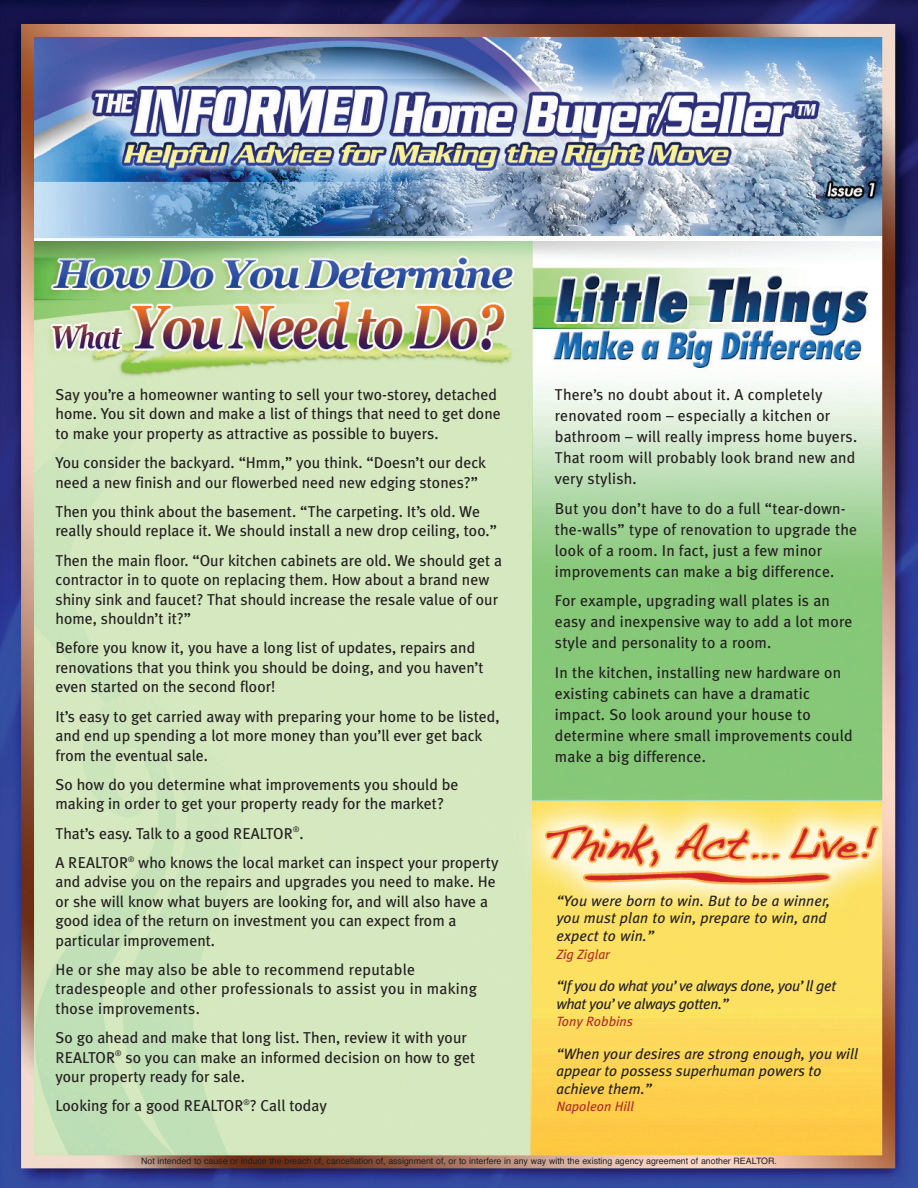
<style>
.page{position:relative;width:918px;height:1188px;background:#fff}
.page>*{position:absolute;margin:0;border:0;box-sizing:border-box;transform-origin:0 0}
.t1{font:15.75px/19.5px "Meta Plus";color:#231f20}
.t2{font:italic 15px/17.7px "Meta Plus";color:#231f20}
.t3{font:italic 15px/17.7px "Meta Plus";letter-spacing:-.025em;color:#231f20}
.t4{font:italic 13.5px "Meta Plus";color:#b52c27}
.t5{font:8.85px "Helvetica";color:#231f20}
</style>
<div class="page">
<img style="left:0;top:0;width:918px;height:1188px">
<p class="t1" style="left:55px;top:385px;width:447px">Say you’re a homeowner wanting to sell your two-storey, detached home. You sit down and make a list of things that need to get done to make your property as attractive as possible to buyers.</p>
<p class="t1" style="left:55px;top:453px;width:432px">You consider the backyard. “Hmm,” you think. “Doesn’t our deck need a new finish and our flowerbed need new edging stones?”</p>
<p class="t1" style="left:55px;top:502px;width:443px">Then you think about the basement. “The carpeting. It’s old. We really should replace it. We should install a new drop ceiling, too.”</p>
<p class="t1" style="left:55px;top:550px;width:448px">Then the main floor. “Our kitchen cabinets are old. We should get a contractor in to quote on replacing them. How about a brand new shiny sink and faucet? That should increase the resale value of our home, shouldn’t it?”</p>
<p class="t1" style="left:55px;top:638px;width:430px">Before you know it, you have a long list of updates, repairs and renovations that you think you should be doing, and you haven’t even started on the second floor!</p>
<p class="t1" style="left:55px;top:706px;width:446px">It’s easy to get carried away with preparing your home to be listed, and end up spending a lot more money than you’ll ever get back from the eventual sale.</p>
<p class="t1" style="left:55px;top:775px;width:405px">So how do you determine what improvements you should be making in order to get your property ready for the market?</p>
<p class="t1" style="left:55px;top:818px;width:445px;line-height:29.2px">That’s easy. Talk to a good REALTOR<sup>®</sup>.<br>A REALTOR<sup>®</sup> who knows the local market can inspect your property</p>
<p class="t1" style="left:55px;top:872px;width:442px">and advise you on the repairs and upgrades you need to make. He or she will know what buyers are looking for, and will also have a good idea of the return on investment you can expect from a particular improvement.</p>
<p class="t1" style="left:55px;top:960px;width:423px">He or she may also be able to recommend reputable tradespeople and other professionals to assist you in making those improvements.</p>
<p class="t1" style="left:55px;top:1028px;width:421px">So go ahead and make that long list. Then, review it with your<br>REALTOR<sup>®</sup> so you can make an informed decision on how to get your property ready for sale.</p>
<p class="t1" style="left:55px;top:1096px;width:273px">Looking for a good REALTOR<sup>®</sup>? Call today</p>
<p class="t1" style="left:555px;top:384px;width:304px;line-height:21px">There’s no doubt about it. A completely renovated room – especially a kitchen or bathroom – will really impress home buyers.<br>That room will probably look brand new and very stylish.</p>
<p class="t1" style="left:555px;top:498px;width:304px;line-height:21px">But you don’t have to do a full “tear-down&shy;the-walls” type of renovation to upgrade the look of a room. In fact, just a few minor improvements can make a big difference.</p>
<p class="t1" style="left:555px;top:590px;width:299px;line-height:21px">For example, upgrading wall plates is an easy and inexpensive way to add a lot more style and personality to a room.</p>
<p class="t1" style="left:555px;top:662px;width:299px;line-height:21px">In the kitchen, installing new hardware on existing cabinets can have a dramatic impact. So look around your house to determine where small improvements could make a big difference.</p>
<p class="t2" style="left:556px;top:892px;width:275px">“You were born to win. But to be a winner, you must plan to win, prepare to win, and expect to win.”</p>
<p class="t4" style="left:556px;top:946px;width:55px">Zig Ziglar</p>
<p class="t3" style="left:556px;top:977px;width:281px">“If you do what you’ve always done, you’ll get what you’ve always gotten.”</p>
<p class="t4" style="left:556px;top:1014px;width:78px">Tony Robbins</p>
<p class="t2" style="left:556px;top:1045px;width:303px">“When your desires are strong enough, you will appear to possess superhuman powers to achieve them.”</p>
<p class="t4" style="left:556px;top:1099px;width:79px">Napoleon Hill</p>
<p class="t5" style="left:141px;top:1156px;width:637px">Not intended to cause or induce the breach of, cancellation of, assignment of, or to interfere in any way with the existing agency agreement of another REALTOR.</p>
</div>
